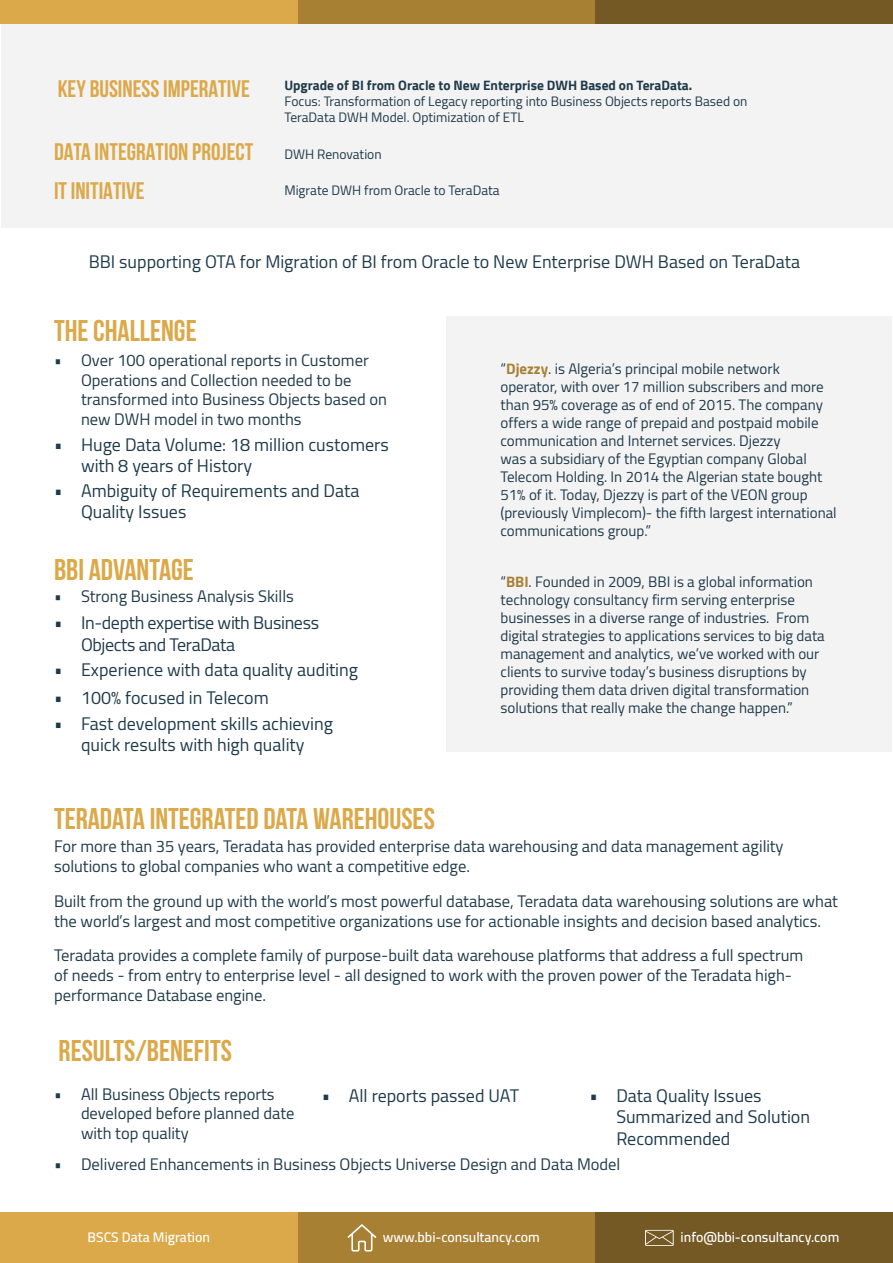
<style>
.page{position:relative;width:893px;height:1263px;background:#fff}
.page>*{position:absolute;margin:0;border:0;box-sizing:border-box;transform-origin:0 0}
.t1{font:700 30px "Bebas Neue";color:#dba949}
.t2{font:700 24px "Bebas Neue";color:#dba949}
.t3{font:18px/21.6px "Cairo";color:#1f3a4a}
.t4{font:18px/21.6px "Cairo";letter-spacing:-.02em;color:#1f3a4a}
.t5{font:16.5px/19.8px "Cairo";color:#1f3a4a}
.t6{font:15px/18px "Cairo";color:#1f3a4a}
.t7{font:600 13.95px "Cairo";color:#fff}
.t8{font:13.5px/16.2px "Cairo";color:#1f3a4a}
.t9{font:700 13.5px "Cairo";color:#1f3a4a}
.s1{font-weight:700;color:#a88034}
</style>
<div class="page">
<div style="left:0;top:0;width:298px;height:24px;background:#dba949"></div>
<div style="left:298px;top:0;width:297px;height:24px;background:#a88034"></div>
<div style="left:595px;top:0;width:298px;height:24px;background:#745925"></div>
<div style="left:0;top:1213px;width:298px;height:50px;background:#dba949"></div>
<div style="left:298px;top:1213px;width:297px;height:50px;background:#a88034"></div>
<div style="left:595px;top:1213px;width:298px;height:50px;background:#745925"></div>
<svg style="left:348px;top:1224px;width:28px;height:27px"></svg>
<svg style="left:645px;top:1230px;width:29px;height:16px"></svg>
<div style="left:446px;top:316px;width:446px;height:435px;background:#f3f3f3"></div>
<div style="left:1px;top:24px;width:891px;height:203px;background:#f3f3f3"></div>
<h2 class="t2" style="left:58px;top:76px;width:194px">KEY BUSINESS IMPERATIVE</h2>
<p class="t9" style="left:284px;top:77px;width:409px">Upgrade of BI from Oracle to New Enterprise DWH Based on TeraData.</p>
<p class="t8" style="left:284px;top:93px;width:465px">Focus: Transformation of Legacy reporting into Business Objects reports Based on<br>TeraData DWH Model. Optimization of ETL</p>
<h2 class="t2" style="left:54px;top:139px;width:201px">DATA INTEGRATION PROJECT</h2>
<p class="t8" style="left:284px;top:146px;width:99px">DWH Renovation</p>
<h2 class="t2" style="left:54px;top:177px;width:92px">IT INITIATIVE</h2>
<p class="t8" style="left:284px;top:182px;width:217px">Migrate DWH from Oracle to TeraData</p>
<p class="t3" style="left:89px;top:250px;width:713px">BBI supporting OTA for Migration of BI from Oracle to New Enterprise DWH Based on TeraData</p>
<h1 class="t1" style="left:54px;top:314px;width:144px">THE CHALLENGE</h1>
<p class="t5" style="left:81px;top:350px;width:308px;text-indent:-27px">• Over 100 operational reports in Customer Operations and Collection needed to be transformed into Business Objects based on new DWH model in two months</p>
<p class="t3" style="left:81px;top:433px;width:309px;text-indent:-27px">• Huge Data Volume: 18 million customers with 8 years of History</p>
<p class="t3" style="left:81px;top:479px;width:280px;text-indent:-27px">• Ambiguity of Requirements and Data<br>Quality Issues</p>
<h1 class="t1" style="left:54px;top:553px;width:141px">BBI ADVANTAGE</h1>
<p class="t5" style="left:54px;top:587px;width:241px">• Strong Business Analysis Skills</p>
<p class="t4" style="left:81px;top:612px;width:240px;text-indent:-27px">• In-depth expertise with Business<br>Objects and TeraData</p>
<p class="t3" style="left:54px;top:658px;width:306px">• Experience with data quality auditing</p>
<p class="t3" style="left:54px;top:712px;width:280px;text-align:center">• Fast development skills achieving quick results with high quality</p>
<p class="t3" style="left:54px;top:687px;width:216px">• 100% focused in Telecom</p>
<p class="t6" style="left:500px;top:360px;width:338px">“<span class="s1">Djezzy</span>. is Algeria’s principal mobile network operator, with over 17 million subscribers and more than 95% coverage as of end of 2015. The company offers a wide range of prepaid and postpaid mobile communication and Internet services. Djezzy<br>was a subsidiary of the Egyptian company Global Telecom Holding. In 2014 the Algerian state bought 51% of it. Today, Djezzy is part of the VEON group (previously Vimplecom)- the fifth largest international communications group.”</p>
<p class="t6" style="left:500px;top:573px;width:326px">“<span class="s1">BBI</span>. Founded in 2009, BBI is a global information technology consultancy firm serving enterprise businesses in a diverse range of industries. From digital strategies to applications services to big data management and analytics, we’ve worked with our clients to survive today’s business disruptions by providing them data driven digital transformation solutions that really make the change happen.”</p>
<h1 class="t1" style="left:54px;top:802px;width:382px">TERADATA INTEGRATED DATA WAREHOUSES</h1>
<p class="t5" style="left:54px;top:836px;width:731px">For more than 35 years, Teradata has provided enterprise data warehousing and data management agility solutions to global companies who want a competitive edge.</p>
<p class="t5" style="left:54px;top:891px;width:786px">Built from the ground up with the world’s most powerful database, Teradata data warehousing solutions are what the world’s largest and most competitive organizations use for actionable insights and decision based analytics.</p>
<p class="t5" style="left:54px;top:945px;width:751px">Teradata provides a complete family of purpose-built data warehouse platforms that address a full spectrum of needs - from entry to enterprise level - all designed to work with the proven power of the Teradata high&shy;performance Database engine.</p>
<h1 class="t1" style="left:59px;top:1034px;width:175px">RESULTS/BENEFITS</h1>
<p class="t5" style="left:81px;top:1084px;width:215px;text-indent:-27px">• All Business Objects reports developed before planned date with top quality</p>
<p class="t5" style="left:54px;top:1154px;width:568px">• Delivered Enhancements in Business Objects Universe Design and Data Model</p>
<p class="t3" style="left:322px;top:1084px;width:199px">• All reports passed UAT</p>
<p class="t3" style="left:616px;top:1084px;width:195px;text-indent:-27px">• Data Quality Issues<br>Summarized and Solution<br>Recommended</p>
<p class="t7" style="left:88px;top:1226px;width:124px">BSCS Data Migration</p>
<p class="t7" style="left:383px;top:1226px;width:159px">www.bbi-consultancy.com</p>
<p class="t7" style="left:681px;top:1226px;width:160px">info@bbi-consultancy.com</p>
</div>
